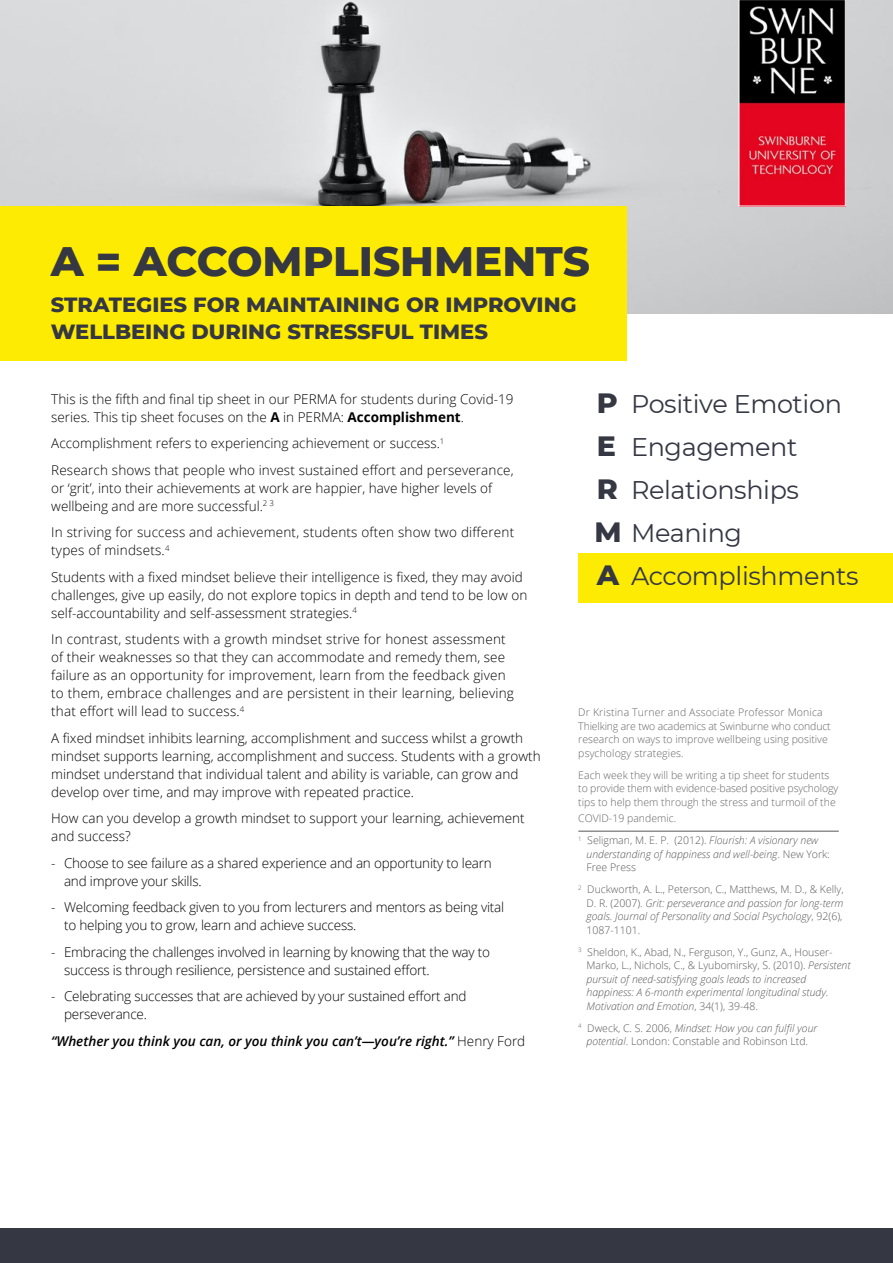
<style>
.page{position:relative;width:893px;height:1263px;background:#fff}
.page>*{position:absolute;margin:0;border:0;box-sizing:border-box;transform-origin:0 0}
.t1{font:800 42px "Montserrat";color:#353743}
.t2{font:800 28.5px/43px "Montserrat";color:#353743}
.t3{font:25.5px/43px "Montserrat";letter-spacing:-.015em;color:#353743}
.t4{font:800 21px/27px "Montserrat";color:#353743}
.t5{font:300 13.5px/18px "Open Sans";color:#000}
.t6{font:italic 600 13.5px "Open Sans";color:#000}
.t7{font:italic 300 10.5px/13.5px "Open Sans";color:#58595b}
.t8{font:300 10.5px/13.5px "Open Sans";color:#636466}
.t9{font:300 10.5px/22px "Open Sans";color:#58595b}
.s1{font-weight:700}
.s2{font-weight:300;font-style:normal}
.s3{color:#636466}
.s4{font-style:italic}
.s5{font-style:normal}
</style>
<div class="page">
<img style="left:0;top:0;width:893px;height:314px">
<div style="left:578px;top:553px;width:315px;height:49px;background:#fdeb04"></div>
<div style="left:0;top:206px;width:626px;height:155px;background:#fdeb04"></div>
<div style="left:0;top:1229px;width:893px;height:34px;background:#353743"></div>
<img style="left:741px;top:2px;width:103px;height:202px">
<div style="left:739px;top:0;width:107px;height:206px;border:1px solid #fff"></div>
<hr style="left:578px;top:831px;width:261px;height:1px;background:#58595b">
<h1 class="t1" style="left:51px;top:231px;width:541px">A = ACCOMPLISHMENTS</h1>
<h3 class="t4" style="left:51px;top:290px;width:528px">STRATEGIES FOR MAINTAINING OR IMPROVING<br>WELLBEING DURING STRESSFUL TIMES</h3>
<p class="t5" style="left:51px;top:389px;width:464px">This is the fifth and final tip sheet in our PERMA for students during Covid-19 series. This tip sheet focuses on the <span class="s1">A</span> in PERMA: <span class="s1">Accomplishment</span>.</p>
<p class="t5" style="left:51px;top:429px;width:464px;line-height:26.5px">Accomplishment refers to experiencing achievement or success.<sup>1<br></sup>Research shows that people who invest sustained effort and perseverance,</p>
<p class="t5" style="left:51px;top:478px;width:442px">or ‘grit’, into their achievements at work are happier, have higher levels of wellbeing and are more successful.<sup>2</sup> <sup>3</sup></p>
<p class="t5" style="left:51px;top:523px;width:464px">In striving for success and achievement, students often show two different types of mindsets.<sup>4</sup></p>
<p class="t5" style="left:51px;top:567px;width:477px">Students with a fixed mindset believe their intelligence is fixed, they may avoid challenges, give up easily, do not explore topics in depth and tend to be low on self-accountability and self-assessment strategies.<sup>4</sup></p>
<p class="t5" style="left:51px;top:630px;width:464px">In contrast, students with a growth mindset strive for honest assessment of their weaknesses so that they can accommodate and remedy them, see failure as an opportunity for improvement, learn from the feedback given to them, embrace challenges and are persistent in their learning, believing that effort will lead to success.<sup>4</sup></p>
<p class="t5" style="left:51px;top:728px;width:491px">A fixed mindset inhibits learning, accomplishment and success whilst a growth mindset supports learning, accomplishment and success. Students with a growth mindset understand that individual talent and ability is variable, can grow and develop over time, and may improve with repeated practice.</p>
<p class="t5" style="left:51px;top:809px;width:475px">How can you develop a growth mindset to support your learning, achievement and success?</p>
<p class="t5" style="left:64px;top:853px;width:429px;text-indent:-13px">- Choose to see failure as a shared experience and an opportunity to learn and improve your skills.</p>
<p class="t5" style="left:64px;top:898px;width:442px;text-indent:-13px">- Welcoming feedback given to you from lecturers and mentors as being vital to helping you to grow, learn and achieve success.</p>
<p class="t5" style="left:64px;top:942px;width:428px;text-indent:-13px">- Embracing the challenges involved in learning by knowing that the way to success is through resilience, persistence and sustained effort.</p>
<p class="t5" style="left:64px;top:987px;width:404px;text-indent:-13px">- Celebrating successes that are achieved by your sustained effort and perseverance.</p>
<p class="t6" style="left:51px;top:1031px;width:475px">“Whether you think you can, or you think you can’t—you’re right.” <span class="s2">Henry Ford</span></p>
<h2 class="t2" style="left:595px;top:380px;width:29px">P<br>E<br>R<br>M<br>A</h2>
<h3 class="t3" style="left:631px;top:381px;width:229px">Positive Emotion<br>Engagement<br>Relationships<br>Meaning<br>Accomplishments</h3>
<p class="t8" style="left:578px;top:705px;width:254px">Dr Kristina Turner and Associate Professor Monica Thielking are two academics at Swinburne who conduct research on ways to improve wellbeing using positive psychology strategies.</p>
<p class="t8" style="left:578px;top:768px;width:261px">Each week they will be writing a tip sheet for students to provide them with evidence-based positive psychology tips to help them through the stress and turmoil of the</p>
<p class="t9" style="left:578px;top:807px;width:242px"><span class="s3">COVID-19 pandemic.<br></span><sup>1</sup> Seligman, M. E. P. (2012). <span class="s4">Flourish: A visionary new</span></p>
<p class="t7" style="left:586px;top:847px;width:245px">understanding of happiness and well-being<span class="s5">. New York:<br>Free Press</span></p>
<p class="t7" style="left:586px;top:882px;width:259px;text-align:justify;text-indent:-8px"><sup>2</sup> <span class="s5">Duckworth, A. L., Peterson, C., Matthews, M. D., &amp; Kelly, D. R. (2007).</span> Grit: perseverance and passion for long-term goals. Journal of Personality and Social Psychology<span class="s5">, 92(6), 1087-1101.</span></p>
<p class="t7" style="left:586px;top:945px;width:266px;text-indent:-8px"><sup>3</sup> <span class="s5">Sheldon, K., Abad, N., Ferguson, Y., Gunz, A., Houser-Marko, L., Nichols, C., &amp; Lyubomirsky, S. (2010).</span> Persistent pursuit of need-satisfying goals leads to increased happiness: A 6-month experimental longitudinal study.<br>Motivation and Emotion<span class="s5">, 34(1), 39-48.</span></p>
<p class="t9" style="left:578px;top:1021px;width:241px;line-height:13.5px;text-align:center"><sup>4</sup> Dweck, C. S. 2006, <span class="s4">Mindset: How you can fulfil your potential</span>. London: Constable and Robinson Ltd.</p>
</div>
